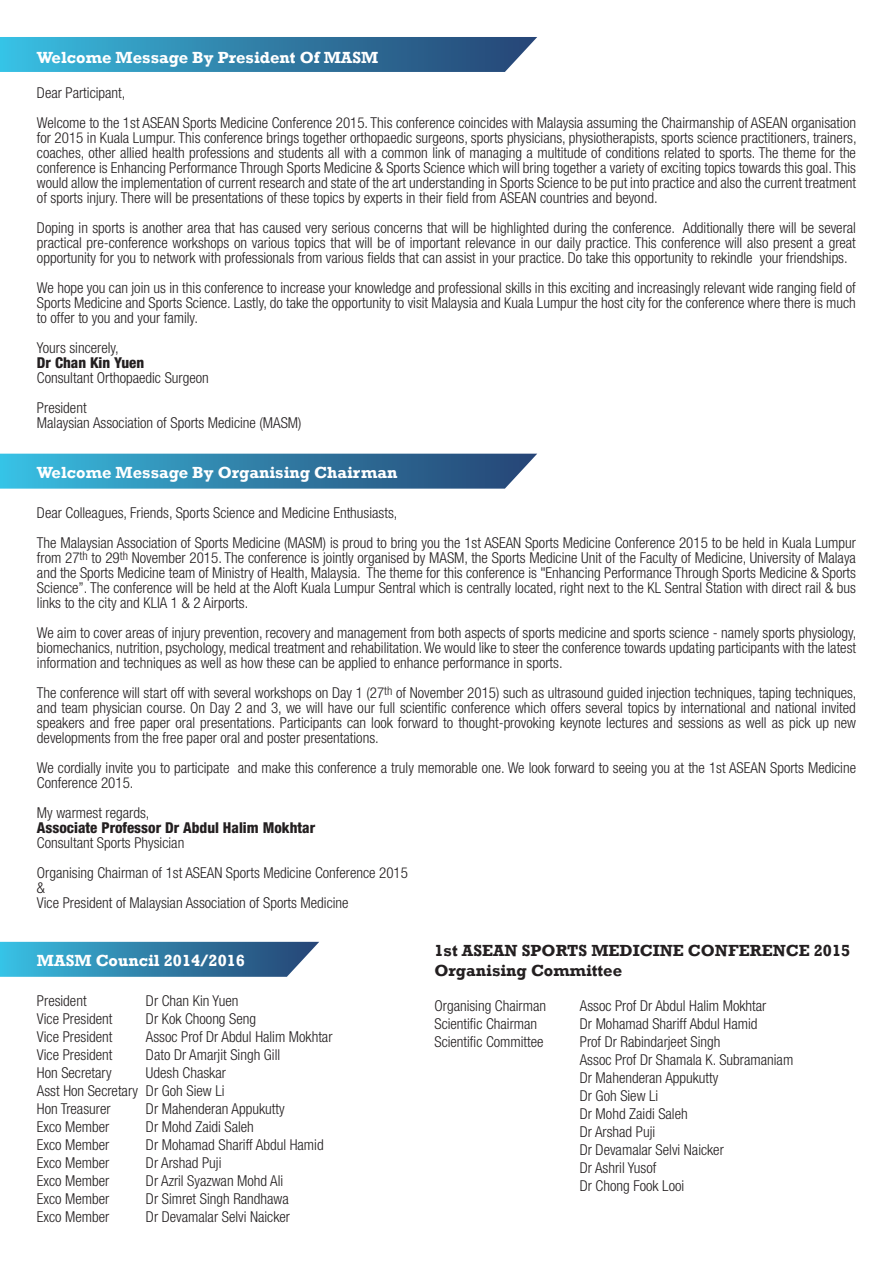
<style>
.page{position:relative;width:893px;height:1263px;background:#fff}
.page>*{position:absolute;margin:0;border:0;box-sizing:border-box;transform-origin:0 0}
.t1{font:700 16.5px "Rockwell";color:#fff}
.t2{font:700 16.5px/19.8px "Rockwell";color:#231f20}
.t3{font:300 condensed 15px/15px "Helvetica Neue LT Std";color:#231f20}
.t4{font:800 condensed 15px "Helvetica Neue LT Std";color:#231f20}
</style>
<div class="page">
<svg style="left:0;top:37px;width:537px;height:35px;background:#3684ac"></svg>
<svg style="left:0;top:454px;width:537px;height:35px;background:#3885ac"></svg>
<svg style="left:0;top:942px;width:319px;height:35px;background:#3b89af"></svg>
<p class="t1" style="left:37px;top:48px;width:343px">Welcome Message By President Of MASM</p>
<p class="t3" style="left:37px;top:77px;width:821px;line-height:30px">Dear Participant,<br>Welcome to the 1st ASEAN Sports Medicine Conference 2015. This conference coincides with Malaysia assuming the Chairmanship of ASEAN organisation</p>
<p class="t3" style="left:37px;top:130px;width:821px;text-align:justify">for 2015 in Kuala Lumpur. This conference brings together orthopaedic surgeons, sports physicians, physiotherapists, sports science practitioners, trainers, coaches, other allied health professions and students all with a common link of managing a multitude of conditions related to sports. The theme for the conference is Enhancing Performance Through Sports Medicine &amp; Sports Science which will bring together a variety of exciting topics towards this goal. This would allow the implementation of current research and state of the art understanding in Sports Science to be put into practice and also the current treatment of sports injury. There will be presentations of these topics by experts in their field from ASEAN countries and beyond.</p>
<p class="t3" style="left:37px;top:220px;width:820px;text-align:justify">Doping in sports is another area that has caused very serious concerns that will be highlighted during the conference. Additionally there will be several practical pre-conference workshops on various topics that will be of important relevance in our daily practice. This conference will also present a great opportunity for you to network with professionals from various fields that can assist in your practice. Do take this opportunity to rekindle your friendships.</p>
<p class="t3" style="left:37px;top:280px;width:820px;text-align:justify">We hope you can join us in this conference to increase your knowledge and professional skills in this exciting and increasingly relevant wide ranging field of Sports Medicine and Sports Science. Lastly, do take the opportunity to visit Malaysia and Kuala Lumpur the host city for the conference where there is much to offer to you and your family.</p>
<p class="t3" style="left:37px;top:340px;width:83px">Yours sincerely,</p>
<p class="t4" style="left:37px;top:353px;width:109px">Dr Chan Kin Yuen</p>
<p class="t3" style="left:37px;top:362px;width:173px;line-height:30px">Consultant Orthopaedic Surgeon<br>President</p>
<p class="t3" style="left:37px;top:415px;width:266px">Malaysian Association of Sports Medicine (MASM)</p>
<p class="t1" style="left:37px;top:463px;width:362px">Welcome Message By Organising Chairman</p>
<p class="t3" style="left:37px;top:498px;width:821px;line-height:30px">Dear Colleagues, Friends, Sports Science and Medicine Enthusiasts,<br>The Malaysian Association of Sports Medicine (MASM) is proud to bring you the 1st ASEAN Sports Medicine Conference 2015 to be held in Kuala Lumpur</p>
<p class="t3" style="left:37px;top:550px;width:821px;text-align:justify">from 27<sup>th</sup> to 29<sup>th</sup> November 2015. The conference is jointly organised by MASM, the Sports Medicine Unit of the Faculty of Medicine, University of Malaya and the Sports Medicine team of Ministry of Health, Malaysia. The theme for this conference is "Enhancing Performance Through Sports Medicine &amp; Sports Science”. The conference will be held at the Aloft Kuala Lumpur Sentral which is centrally located, right next to the KL Sentral Station with direct rail &amp; bus links to the city and KLIA 1 &amp; 2 Airports.</p>
<p class="t3" style="left:37px;top:625px;width:821px;text-align:justify">We aim to cover areas of injury prevention, recovery and management from both aspects of sports medicine and sports science - namely sports physiology, biomechanics, nutrition, psychology, medical treatment and rehabilitation. We would like to steer the conference towards updating participants with the latest information and techniques as well as how these can be applied to enhance performance in sports.</p>
<p class="t3" style="left:37px;top:685px;width:821px;text-align:justify">The conference will start off with several workshops on Day 1 (27<sup>th</sup> of November 2015) such as ultrasound guided injection techniques, taping techniques, and team physician course. On Day 2 and 3, we will have our full scientific conference which offers several topics by international and national invited speakers and free paper oral presentations. Participants can look forward to thought-provoking keynote lectures and sessions as well as pick up new developments from the free paper oral and poster presentations.</p>
<p class="t3" style="left:37px;top:760px;width:821px">We cordially invite you to participate and make this conference a truly memorable one. We look forward to seeing you at the 1st ASEAN Sports Medicine<br>Conference 2015.</p>
<p class="t3" style="left:37px;top:805px;width:114px">My warmest regards,</p>
<p class="t4" style="left:37px;top:819px;width:280px">Associate Professor Dr Abdul Halim Mokhtar</p>
<p class="t3" style="left:37px;top:828px;width:373px;line-height:30px">Consultant Sports Physician<br>Organising Chairman of 1st ASEAN Sports Medicine Conference 2015</p>
<p class="t3" style="left:37px;top:880px;width:313px">&amp;<br>Vice President of Malaysian Association of Sports Medicine</p>
<p class="t1" style="left:37px;top:951px;width:210px">MASM Council 2014/2016</p>
<p class="t2" style="left:434px;top:941px;width:417px">1st ASEAN SPORTS MEDICINE CONFERENCE 2015<br>Organising Committee</p>
<p class="t3" style="left:37px;top:993px;width:51px">President</p>
<p class="t3" style="left:146px;top:993px;width:94px">Dr Chan Kin Yuen</p>
<p class="t3" style="left:37px;top:1011px;width:77px">Vice President</p>
<p class="t3" style="left:146px;top:1011px;width:112px">Dr Kok Choong Seng</p>
<p class="t3" style="left:37px;top:1029px;width:77px">Vice President</p>
<p class="t3" style="left:146px;top:1029px;width:188px">Assoc Prof Dr Abdul Halim Mokhtar</p>
<p class="t3" style="left:37px;top:1047px;width:77px">Vice President</p>
<p class="t3" style="left:146px;top:1047px;width:136px">Dato Dr Amarjit Singh Gill</p>
<p class="t3" style="left:37px;top:1065px;width:76px">Hon Secretary</p>
<p class="t3" style="left:434px;top:998px;width:113px">Organising Chairman</p>
<p class="t3" style="left:580px;top:998px;width:188px">Assoc Prof Dr Abdul Halim Mokhtar</p>
<p class="t3" style="left:434px;top:1016px;width:104px">Scientific Chairman</p>
<p class="t3" style="left:580px;top:1016px;width:179px">Dr Mohamad Shariff Abdul Hamid</p>
<p class="t3" style="left:434px;top:1034px;width:111px">Scientific Committee</p>
<p class="t3" style="left:580px;top:1033px;width:215px;line-height:18px">Prof Dr Rabindarjeet Singh<br>Assoc Prof Dr Shamala K. Subramaniam<br>Dr Mahenderan Appukutty<br>Dr Goh Siew Li<br>Dr Mohd Zaidi Saleh<br>Dr Arshad Puji<br>Dr Devamalar Selvi Naicker<br>Dr Ashril Yusof<br>Dr Chong Fook Looi</p>
<p class="t3" style="left:37px;top:1063px;width:190px;line-height:18px;text-align:justify;text-indent:109px">Udesh Chaskar Asst Hon Secretary Dr Goh Siew Li Hon Treasurer</p>
<p class="t3" style="left:146px;top:1101px;width:140px">Dr Mahenderan Appukutty</p>
<p class="t3" style="left:37px;top:1119px;width:74px">Exco Member</p>
<p class="t3" style="left:146px;top:1119px;width:109px">Dr Mohd Zaidi Saleh</p>
<p class="t3" style="left:37px;top:1137px;width:74px">Exco Member</p>
<p class="t3" style="left:146px;top:1137px;width:179px">Dr Mohamad Shariff Abdul Hamid</p>
<p class="t3" style="left:37px;top:1155px;width:74px">Exco Member</p>
<p class="t3" style="left:146px;top:1155px;width:77px">Dr Arshad Puji</p>
<p class="t3" style="left:37px;top:1173px;width:74px">Exco Member</p>
<p class="t3" style="left:146px;top:1173px;width:139px">Dr Azril Syazwan Mohd Ali</p>
<p class="t3" style="left:37px;top:1191px;width:74px">Exco Member</p>
<p class="t3" style="left:146px;top:1191px;width:144px">Dr Simret Singh Randhawa</p>
<p class="t3" style="left:37px;top:1209px;width:74px">Exco Member</p>
<p class="t3" style="left:146px;top:1209px;width:146px">Dr Devamalar Selvi Naicker</p>
</div>
